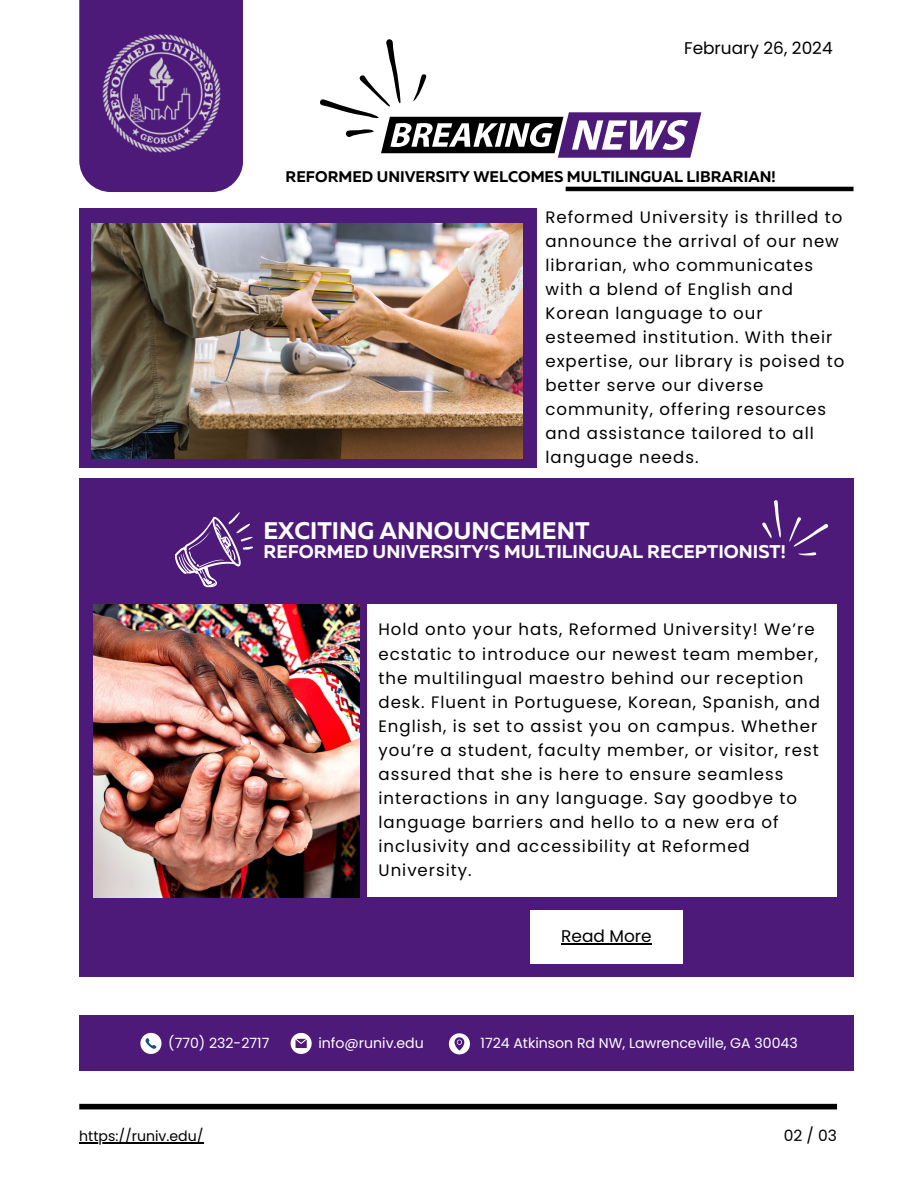
<style>
.page{position:relative;width:918px;height:1188px;background:#fff}
.page>*{position:absolute;margin:0;border:0;box-sizing:border-box;transform-origin:0 0}
.t1{font:700 24px "Muller";color:#fff}
.t2{font:700 18.45px "Muller";color:#fff}
.t3{font:16.95px "Poppins";color:#000}
.t4{font:16.5px/24px "Poppins";letter-spacing:.06em;color:#000}
.t5{font:700 15.45px "Muller";color:#000}
.t6{font:15.45px "Poppins";color:#000}
.t7{font:14.1px "Poppins";color:#fff}
.t8{font:14.1px "Poppins";color:#000}
</style>
<div class="page">
<div style="left:79px;top:478px;width:775px;height:498px;background:#4e1a7a"></div>
<div style="left:79px;top:1016px;width:775px;height:55px;background:#4e1a7a"></div>
<hr style="left:566px;top:187px;width:288px;height:4px;background:#000">
<img style="left:94px;top:605px;width:265px;height:292px">
<div style="left:530px;top:910px;width:153px;height:54px;background:#fff"></div>
<div style="left:79px;top:1104px;width:758px;height:5px;background:#000"></div>
<svg style="left:140px;top:1033px;width:22px;height:21px"></svg>
<svg style="left:291px;top:1033px;width:21px;height:21px"></svg>
<svg style="left:449px;top:1033px;width:21px;height:21px"></svg>
<svg style="left:320px;top:39px;width:381px;height:118px"></svg>
<div style="left:79px;top:209px;width:457px;height:259px;background:#4e1a7a"></div>
<img style="left:92px;top:224px;width:431px;height:235px">
<div style="left:79px;top:0;width:164px;height:192px;background:#4e1a7a"></div>
<img style="left:96px;top:30px;width:130px;height:129px">
<svg style="left:174px;top:512px;width:79px;height:76px"></svg>
<div style="left:367px;top:605px;width:470px;height:292px;background:#fff"></div>
<svg style="left:762px;top:500px;width:67px;height:56px"></svg>
<hr style="left:561px;top:943px;width:91px;height:1px;background:#000">
<hr style="left:79px;top:1142px;width:125px;height:1px;background:#000">
<h4 class="t3" style="left:684px;top:36px;width:150px">February 26, 2024</h4>
<p class="t5" style="left:286px;top:170px;width:492px">REFORMED UNIVERSITY WELCOMES MULTILINGUAL LIBRARIAN!</p>
<h3 class="t4" style="left:545px;top:205px;width:301px">Reformed University is thrilled to announce the arrival of our new librarian, who communicates with a blend of English and<br>Korean language to our esteemed institution. With their expertise, our library is poised to better serve our diverse community, offering resources and assistance tailored to all language needs.</h3>
<p class="t1" style="left:263px;top:521px;width:328px">EXCITING ANNOUNCEMENT</p>
<h3 class="t2" style="left:263px;top:543px;width:524px">REFORMED UNIVERSITY’S MULTILINGUAL RECEPTIONIST!</h3>
<h3 class="t4" style="left:379px;top:618px;width:443px">Hold onto your hats, Reformed University! We’re ecstatic to introduce our newest team member, the multilingual maestro behind our reception desk. Fluent in Portuguese, Korean, Spanish, and English, is set to assist you on campus. Whether you’re a student, faculty member, or visitor, rest assured that she is here to ensure seamless interactions in any language. Say goodbye to language barriers and hello to a new era of inclusivity and accessibility at Reformed University.</h3>
<p class="t3" style="left:561px;top:924px;width:92px">Read More</p>
<p class="t7" style="left:168px;top:1033px;width:103px">(770) 232-2717</p>
<h1 class="t7" style="left:318px;top:1033px;width:107px">info@runiv.edu</h1>
<h2 class="t7" style="left:480px;top:1033px;width:319px">1724 Atkinson Rd NW, Lawrenceville, GA 30043</h2>
<p class="t8" style="left:79px;top:1126px;width:126px">https://runiv.edu/</p>
<h3 class="t6" style="left:784px;top:1125px;width:55px">02 / 03</h3>
</div>
